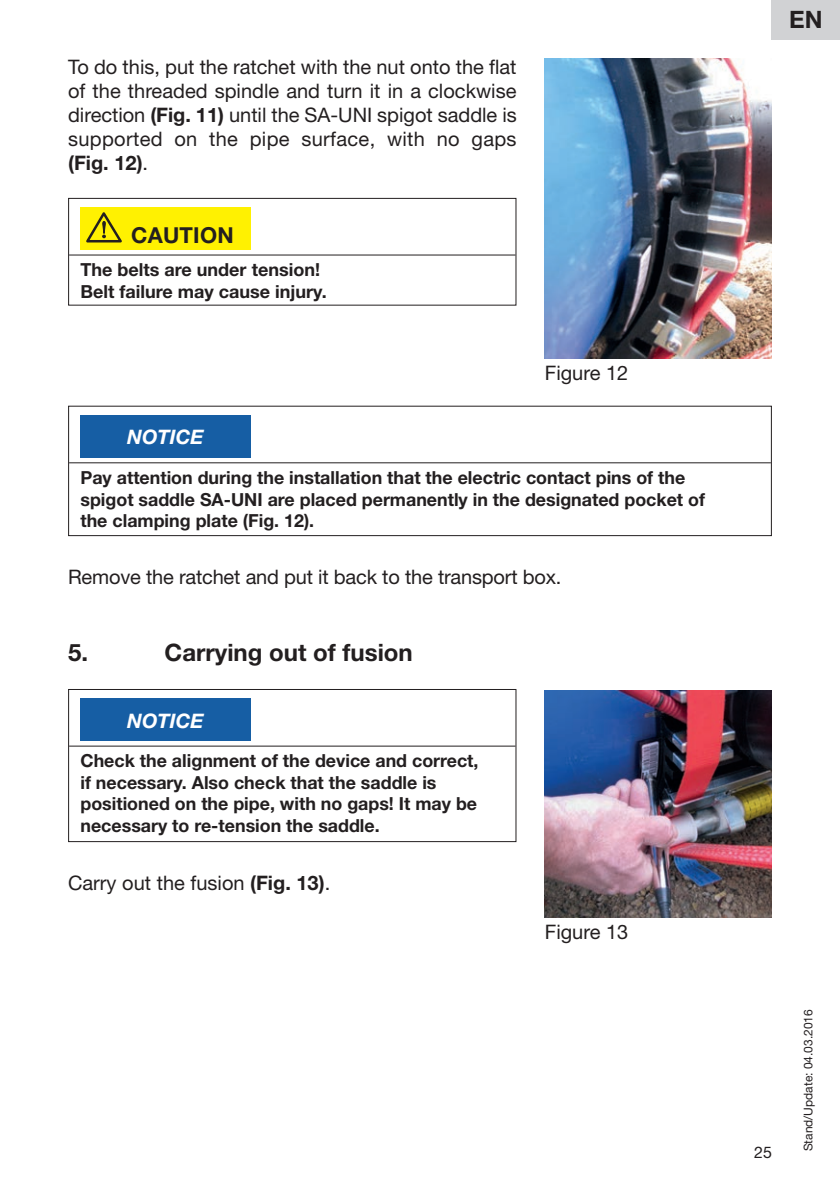
<style>
.page{position:relative;width:840px;height:1191px;background:#fff}
.page>*{position:absolute;margin:0;border:0;box-sizing:border-box;transform-origin:0 0}
.t1{font:700 24px "Helvetica Neue";color:#231f20}
.t2{font:700 22px "Helvetica Neue";letter-spacing:.01em;color:#231f20}
.t3{font:20px/24px "Helvetica Neue";color:#231f20;text-align:justify}
.t4{font:italic 700 20px "Helvetica Neue";color:#fff}
.t5{font:700 18px/21.6px "Helvetica Neue";color:#231f20}
.t6{font:16px "Helvetica Neue";color:#231f20}
.t7{font:12px "Helvetica Neue";color:#231f20}
.s1{font-weight:700}
</style>
<div class="page">
<div style="left:771px;top:0;width:68px;height:40px;background:#d1d2d4"></div>
<img style="left:544px;top:59px;width:227px;height:300px">
<hr style="left:69px;top:254px;width:446px;height:1px;background:#231f20">
<div style="left:80px;top:207px;width:170px;height:43px;background:#fff101"></div>
<svg style="left:86px;top:212px;width:36px;height:30px"></svg>
<div style="left:68px;top:198px;width:448px;height:108px;border:1px solid #231f20"></div>
<hr style="left:69px;top:462px;width:701px;height:1px;background:#231f20">
<div style="left:80px;top:415px;width:170px;height:43px;background:#165ea4"></div>
<div style="left:68px;top:406px;width:703px;height:130px;border:1px solid #231f20"></div>
<img style="left:544px;top:690px;width:227px;height:227px">
<hr style="left:69px;top:745px;width:446px;height:1px;background:#231f20">
<div style="left:80px;top:698px;width:170px;height:43px;background:#165ea4"></div>
<div style="left:68px;top:689px;width:448px;height:153px;border:1px solid #231f20"></div>
<p class="t3" style="left:68px;top:54px;width:450px">To do this, put the ratchet with the nut onto the flat of the threaded spindle and turn it in a clockwise direction <span class="s1">(Fig. 11)</span> until the SA-UNI spigot saddle is supported on the pipe surface, with no gaps <span class="s1">(Fig. 12)</span>.</p>
<p class="t2" style="left:131px;top:221px;width:104px">CAUTION</p>
<p class="t5" style="left:80px;top:258px;width:247px">The belts are under tension!<br>Belt failure may cause injury.</p>
<p class="t3" style="left:544px;top:361px;width:85px">Figure 12</p>
<p class="t4" style="left:127px;top:425px;width:78px">NOTICE</p>
<p class="t5" style="left:80px;top:466px;width:625px">Pay attention during the installation that the electric contact pins of the spigot saddle SA-UNI are placed permanently in the designated pocket of the clamping plate (Fig. 12).</p>
<p class="t3" style="left:68px;top:565px;width:494px">Remove the ratchet and put it back to the transport box.</p>
<h1 class="t1" style="left:68px;top:637px;width:22px">5.</h1>
<h1 class="t1" style="left:164px;top:637px;width:249px">Carrying out of fusion</h1>
<p class="t4" style="left:127px;top:708px;width:78px">NOTICE</p>
<p class="t5" style="left:80px;top:749px;width:399px">Check the alignment of the device and correct, if necessary. Also check that the saddle is positioned on the pipe, with no gaps! It may be necessary to re-tension the saddle.</p>
<p class="t3" style="left:68px;top:870px;width:263px">Carry out the fusion <span class="s1">(Fig. 13)</span>.</p>
<p class="t3" style="left:544px;top:919px;width:85px">Figure 13</p>
<h1 class="t1" style="left:788px;top:5px;width:35px">EN</h1>
<p class="t6" style="left:753px;top:1143px;width:19px">25</p>
<p class="t7" style="left:800px;top:1151px;width:144px;rotate:-90deg">Stand/Update: 04.03.2016</p>
</div>
